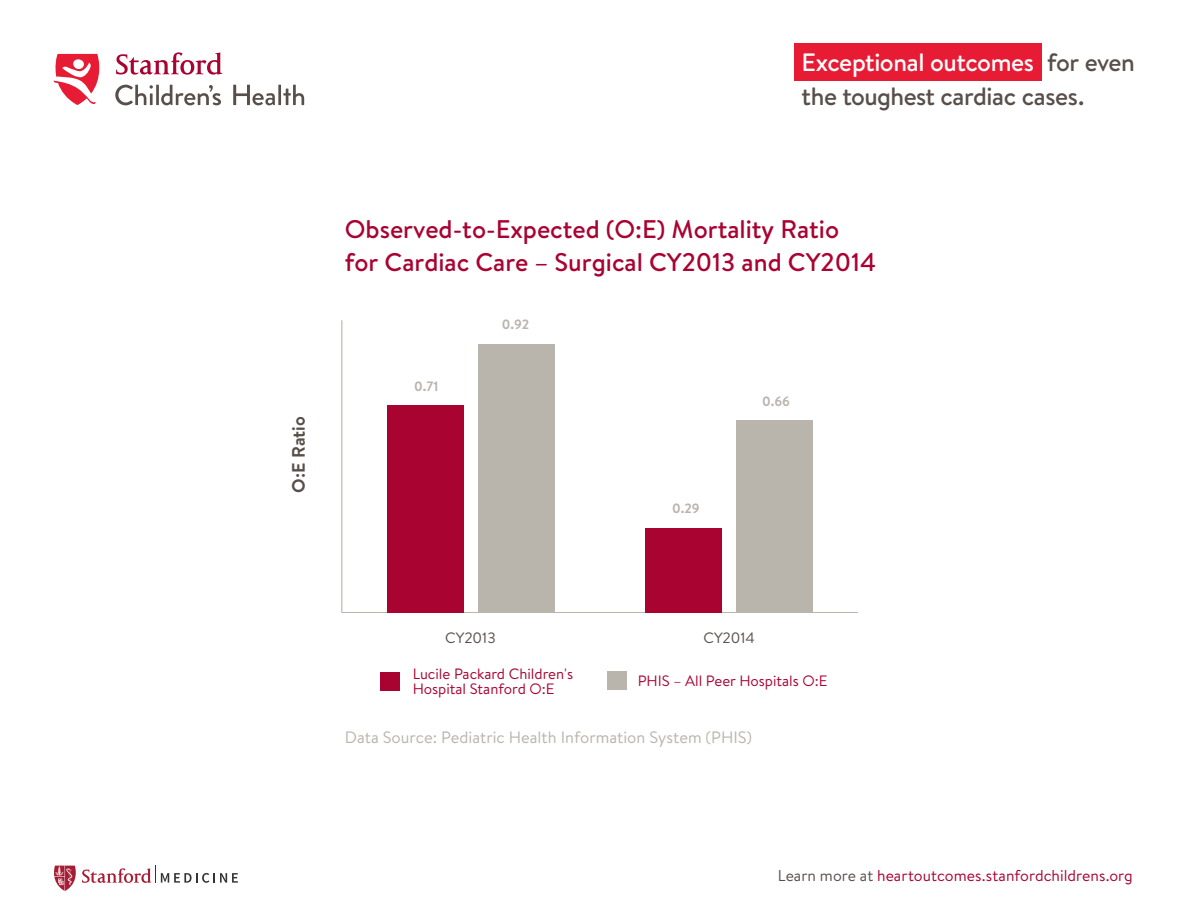
<style>
.page{position:relative;width:1188px;height:918px;background:#fff}
.page>*{position:absolute;margin:0;border:0;box-sizing:border-box;transform-origin:0 0}
.t1{font:500 25.5px/33px "Brandon Text";color:#a90332}
.t2{font:500 25.05px/33.9px "Brandon Text";letter-spacing:-.015em;color:#584f4a}
.t3{font:700 18px "Brandon Text";color:#584f4a}
.t4{font:16.5px "Brandon Text";color:#b9b4ac}
.t5{font:15.75px "Brandon Text";letter-spacing:.005em;color:#a90332}
.t6{font:15px/14.4px "Brandon Text";color:#a90332}
.t7{font:15px "Brandon Text";color:#584f4a}
.t8{font:700 13.5px "Brandon Text";color:#b9b4ac}
.s1{color:#fff}
.s2{color:#584f4a}
</style>
<div class="page">
<svg style="left:115px;top:85px;width:38px;height:20px"></svg>
<hr style="left:156px;top:85px;width:3px;height:20px;background:#584f4a">
<svg style="left:161px;top:85px;width:60px;height:20px"></svg>
<hr style="left:278px;top:85px;width:3px;height:20px;background:#584f4a">
<svg style="left:233px;top:85px;width:42px;height:20px"></svg>
<svg style="left:283px;top:85px;width:21px;height:20px"></svg>
<svg style="left:116px;top:52px;width:106px;height:23px"></svg>
<svg style="left:53px;top:54px;width:47px;height:51px"></svg>
<div style="left:73px;top:59px;width:11px;height:10px;background:#fff;border-radius:50%"></div>
<div style="left:794px;top:43px;width:247px;height:37px;background:#e71c34"></div>
<svg style="left:54px;top:865px;width:184px;height:26px"></svg>
<hr style="left:342px;top:612px;width:516px;height:1px;background:#b9b4ac">
<hr style="left:342px;top:320px;width:1px;height:292px;background:#b7b1a9">
<div style="left:380px;top:672px;width:20px;height:18px;background:#a90332"></div>
<div style="left:387px;top:405px;width:77px;height:207px;background:#a90332"></div>
<div style="left:645px;top:528px;width:77px;height:84px;background:#a90332"></div>
<div style="left:608px;top:672px;width:19px;height:18px;background:#b9b4ac"></div>
<div style="left:478px;top:344px;width:76px;height:268px;background:#b9b4ac"></div>
<div style="left:736px;top:420px;width:77px;height:192px;background:#b9b4ac"></div>
<p class="t2" style="left:802px;top:45px;width:335px"><span class="s1">Exceptional outcomes</span> for even the toughest cardiac cases.</p>
<p class="t3" style="left:286px;top:493px;width:78px;rotate:-90deg">O:E Ratio</p>
<p class="t1" style="left:345px;top:212px;width:533px">Observed-to-Expected (O:E) Mortality Ratio for Cardiac Care – Surgical CY2013 and CY2014</p>
<p class="t8" style="left:414px;top:377px;width:26px">0.71</p>
<p class="t8" style="left:502px;top:315px;width:29px">0.92</p>
<p class="t8" style="left:672px;top:499px;width:29px">0.29</p>
<p class="t8" style="left:762px;top:392px;width:29px">0.66</p>
<p class="t7" style="left:445px;top:627px;width:52px">CY2013</p>
<p class="t7" style="left:703px;top:627px;width:53px">CY2014</p>
<p class="t6" style="left:413px;top:666px;width:162px">Lucile Packard Children's<br>Hospital Stanford O:E</p>
<p class="t6" style="left:638px;top:673px;width:191px">PHIS – All Peer Hospitals O:E</p>
<p class="t4" style="left:345px;top:726px;width:409px">Data Source: Pediatric Health Information System (PHIS)</p>
<p class="t5" style="left:778px;top:865px;width:356px"><span class="s2">Learn more at</span> heartoutcomes.stanfordchildrens.org</p>
</div>
